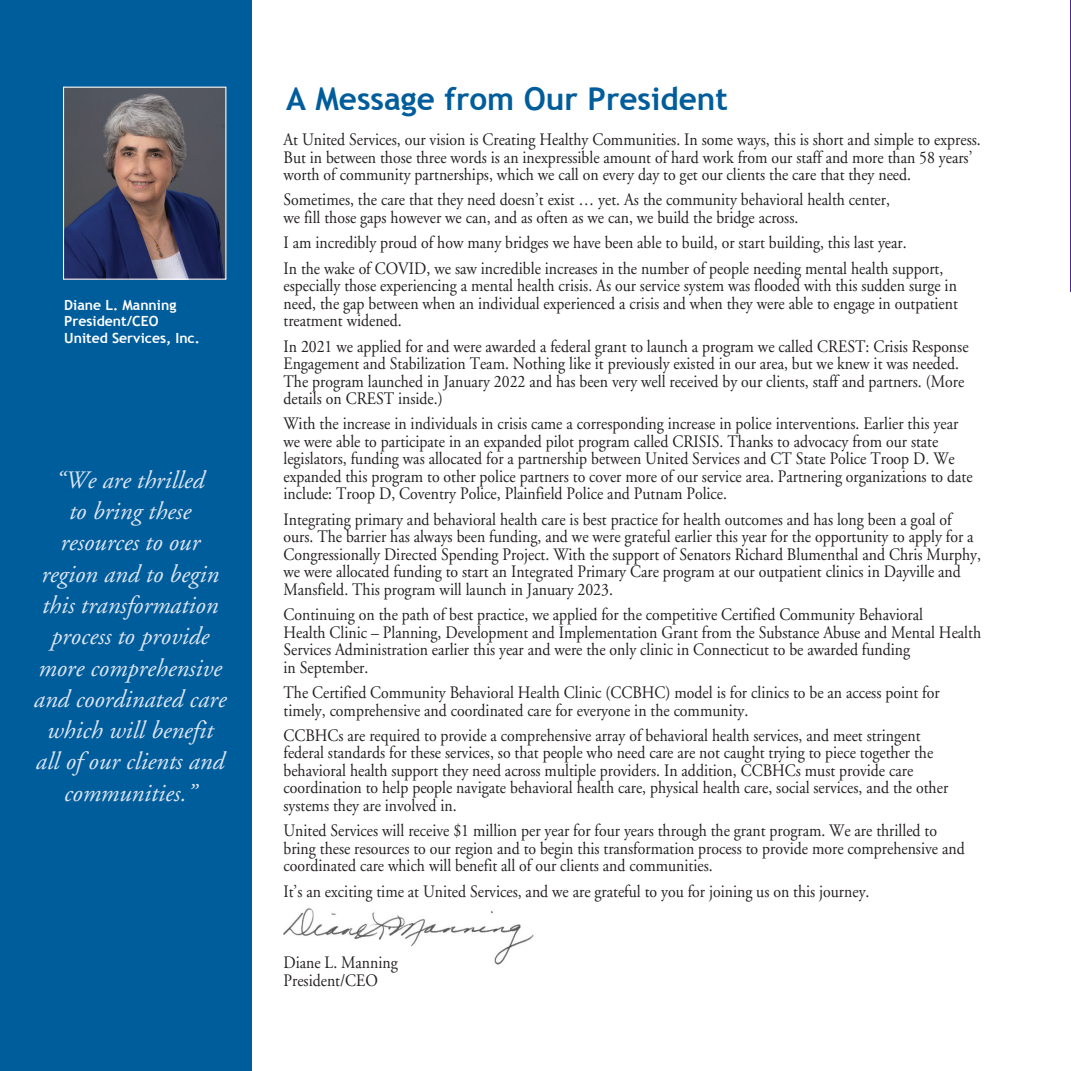
<style>
.page{position:relative;width:1071px;height:1071px;background:#fff}
.page>*{position:absolute;margin:0;border:0;box-sizing:border-box;transform-origin:0 0}
.t1{font:700 31.5px "Trebuchet MS";color:#005d9c}
.t2{font:italic 25.03px/31.3px "Adobe Garamond";color:#dde5f1;text-align:center}
.t3{font:17.5px/17.5px "Adobe Garamond";color:#231f20;scale:.9 1}
.t4{font:700 14px/16.8px "Trebuchet MS";color:#fff}
</style>
<div class="page">
<img style="left:283px;top:908px;width:251px;height:57px">
<div style="left:0;top:0;width:252px;height:1071px;background:#005d9c"></div>
<img style="left:65px;top:89px;width:159px;height:189px">
<div style="left:63px;top:87px;width:163px;height:193px;border:1px solid #fff"></div>
<hr style="left:1070px;top:0;width:1px;height:291px;background:#4c2785">
<p class="t4" style="left:64px;top:296px;width:114px">Diane L. Manning<br>President/CEO</p>
<p class="t4" style="left:64px;top:330px;width:137px">United Services, Inc.</p>
<p class="t2" style="left:33px;top:465px;width:194px">“We are thrilled<br>to bring these resources to our region and to begin this transformation process to provide more comprehensive and coordinated care which will benefit all of our clients and communities.”</p>
<p class="t1" style="left:286px;top:79px;width:444px">A Message from Our President</p>
<p class="t3" style="left:284px;top:131px;width:776px">At United Services, our vision is Creating Healthy Communities. In some ways, this is short and simple to express.<br>But in between those three words is an inexpressible amount of hard work from our staff and more than 58 years’ worth of community partnerships, which we call on every day to get our clients the care that they need.</p>
<p class="t3" style="left:284px;top:192px;width:675px">Sometimes, the care that they need doesn’t exist … yet. As the community behavioral health center, we fill those gaps however we can, and as often as we can, we build the bridge across.</p>
<p class="t3" style="left:284px;top:235px;width:694px">I am incredibly proud of how many bridges we have been able to build, or start building, this last year.</p>
<p class="t3" style="left:284px;top:260px;width:751px">In the wake of COVID, we saw incredible increases in the number of people needing mental health support, especially those experiencing a mental health crisis. As our service system was flooded with this sudden surge in need, the gap between when an individual experienced a crisis and when they were able to engage in outpatient treatment widened.</p>
<p class="t3" style="left:284px;top:338px;width:763px">In 2021 we applied for and were awarded a federal grant to launch a program we called CREST: Crisis Response Engagement and Stabilization Team. Nothing like it previously existed in our area, but we knew it was needed.<br>The program launched in January 2022 and has been very well received by our clients, staff and partners. (More details on CREST inside.)</p>
<p class="t3" style="left:284px;top:416px;width:767px">With the increase in individuals in crisis came a corresponding increase in police interventions. Earlier this year we were able to participate in an expanded pilot program called CRISIS. Thanks to advocacy from our state legislators, funding was allocated for a partnership between United Services and CT State Police Troop D. We expanded this program to other police partners to cover more of our service area. Partnering organizations to date include: Troop D, Coventry Police, Plainfield Police and Putnam Police.</p>
<p class="t3" style="left:284px;top:511px;width:777px">Integrating primary and behavioral health care is best practice for health outcomes and has long been a goal of ours. The barrier has always been funding, and we were grateful earlier this year for the opportunity to apply for a Congressionally Directed Spending Project. With the support of Senators Richard Blumenthal and Chris Murphy, we were allocated funding to start an Integrated Primary Care program at our outpatient clinics in Dayville and Mansfield. This program will launch in January 2023.</p>
<p class="t3" style="left:284px;top:606px;width:777px">Continuing on the path of best practice, we applied for the competitive Certified Community Behavioral<br>Health Clinic – Planning, Development and Implementation Grant from the Substance Abuse and Mental Health Services Administration earlier this year and were the only clinic in Connecticut to be awarded funding<br>in September.</p>
<p class="t3" style="left:284px;top:684px;width:730px">The Certified Community Behavioral Health Clinic (CCBHC) model is for clinics to be an access point for timely, comprehensive and coordinated care for everyone in the community.</p>
<p class="t3" style="left:284px;top:727px;width:740px">CCBHCs are required to provide a comprehensive array of behavioral health services, and meet stringent federal standards for these services, so that people who need care are not caught trying to piece together the behavioral health support they need across multiple providers. In addition, CCBHCs must provide care coordination to help people navigate behavioral health care, physical health care, social services, and the other systems they are involved in.</p>
<p class="t3" style="left:284px;top:823px;width:758px">United Services will receive $1 million per year for four years through the grant program. We are thrilled to bring these resources to our region and to begin this transformation process to provide more comprehensive and coordinated care which will benefit all of our clients and communities.</p>
<p class="t3" style="left:284px;top:883px;width:653px">It’s an exciting time at United Services, and we are grateful to you for joining us on this journey.</p>
<p class="t3" style="left:284px;top:954px;width:129px">Diane L. Manning<br>President/CEO</p>
</div>
